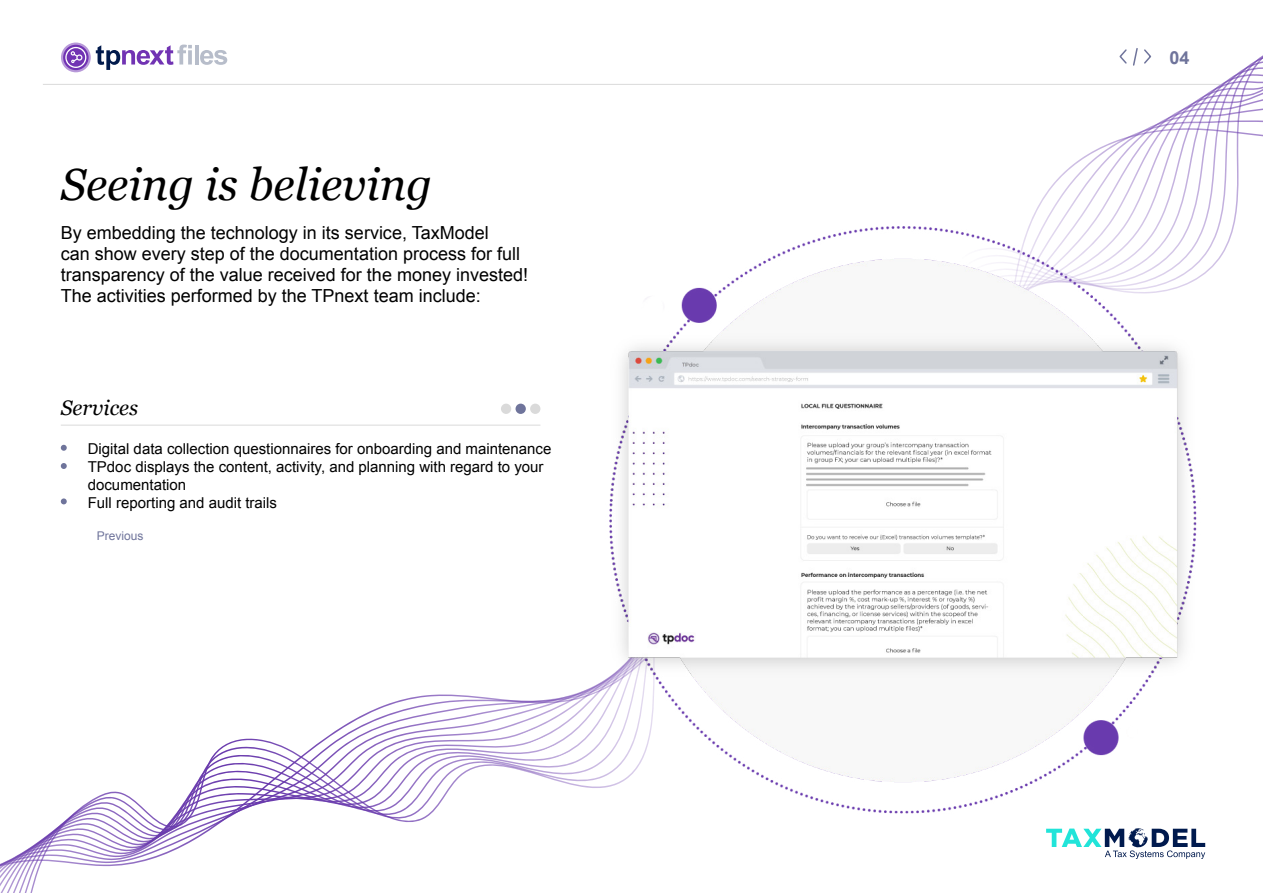
<style>
.page{position:relative;width:1263px;height:893px;background:#fff}
.page>*{position:absolute;margin:0;border:0;box-sizing:border-box;transform-origin:0 0}
.t1{font:italic 45px "Georgia";color:#000}
.t2{font:italic 21px "Georgia";color:#000}
.t3{font:18px/21px "Arial";color:#000}
.t4{font:700 18px "Arial";color:#6f749b}
.t5{font:15px/18px "Arial";color:#000}
.t6{font:12px "Arial";color:#6f749b}
</style>
<div class="page">
<hr style="left:43px;top:84px;width:1177px;height:1px;background:#dadada">
<svg style="left:1046px;top:828px;width:159px;height:31px"></svg>
<svg style="left:1120px;top:48px;width:30px;height:7px"></svg>
<svg style="left:61px;top:43px;width:30px;height:29px"></svg>
<svg style="left:63px;top:45px;width:26px;height:25px"></svg>
<hr style="left:195px;top:45px;width:3px;height:20px;background:#b7bdca">
<svg style="left:200px;top:50px;width:27px;height:15px"></svg>
<svg style="left:96px;top:45px;width:96px;height:25px"></svg>
<svg style="left:65px;top:47px;width:21px;height:21px"></svg>
<svg style="left:30px;top:694px;width:510px;height:199px"></svg>
<svg style="left:1032px;top:56px;width:231px;height:162px"></svg>
<img style="left:540px;top:218px;width:696px;height:596px">
<svg style="left:61px;top:445px;width:6px;height:6px"></svg>
<svg style="left:61px;top:463px;width:6px;height:6px"></svg>
<svg style="left:61px;top:498px;width:6px;height:6px"></svg>
<hr style="left:61px;top:425px;width:479px;height:1px;background:#dadada">
<div style="left:530px;top:404px;width:10px;height:10px;background:#dadada;border-radius:50%"></div>
<div style="left:501px;top:404px;width:10px;height:10px;background:#dadada;border-radius:50%"></div>
<div style="left:515px;top:404px;width:11px;height:10px;background:#6f749b;border-radius:50%"></div>
<div style="left:671px;top:360px;width:10px;height:11px;background:#dee1e7"></div>
<h1 class="t1" style="left:61px;top:151px;width:373px">Seeing is believing</h1>
<p class="t3" style="left:61px;top:222px;width:469px">By embedding the technology in its service, TaxModel<br>can show every step of the documentation process for full transparency of the value received for the money invested!<br>The activities performed by the TPnext team include:</p>
<p class="t2" style="left:61px;top:393px;width:79px">Services</p>
<p class="t5" style="left:88px;top:440px;width:465px">Digital data collection questionnaires for onboarding and maintenance TPdoc displays the content, activity, and planning with regard to your documentation<br>Full reporting and audit trails</p>
<p class="t6" style="left:97px;top:528px;width:48px">Previous</p>
<p class="t4" style="left:1169px;top:46px;width:22px">04</p>
</div>
